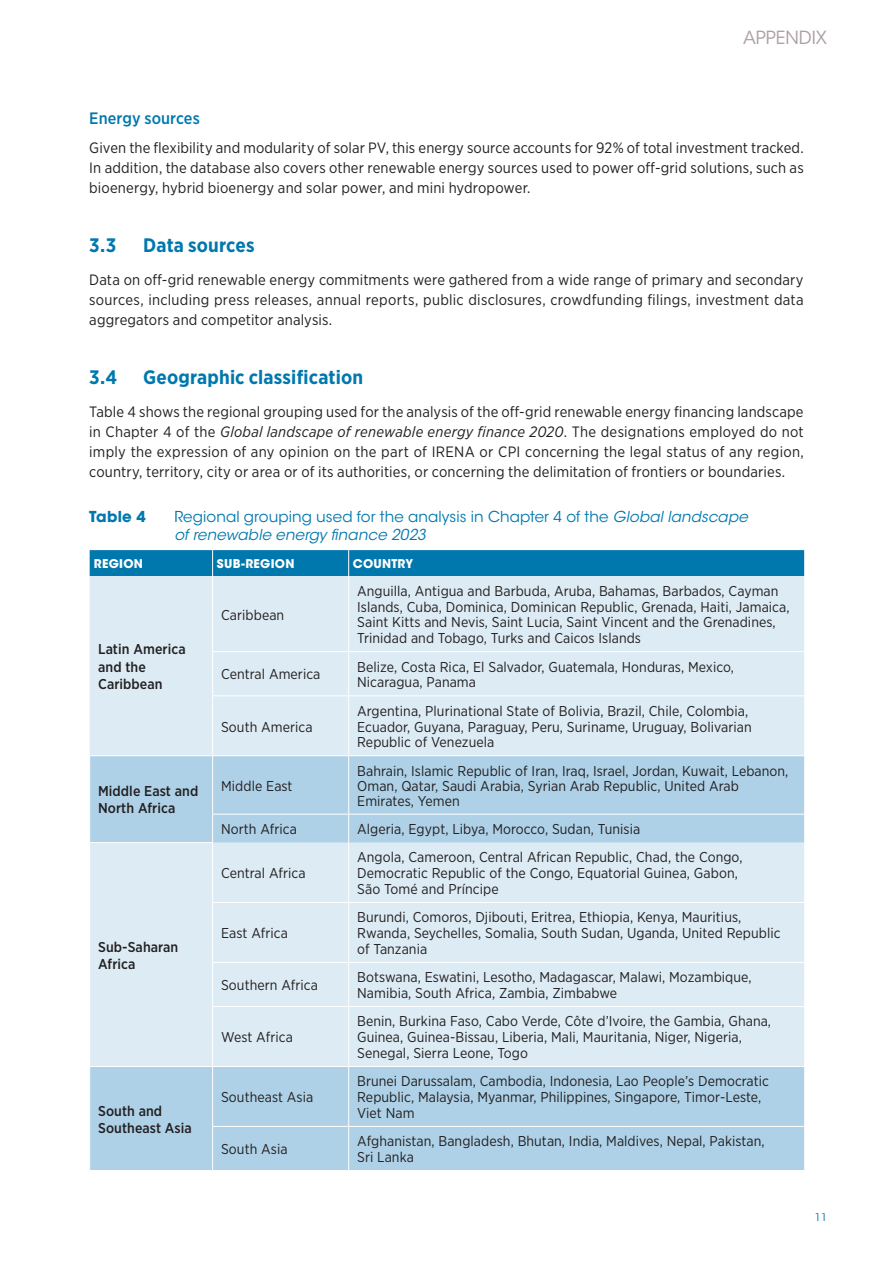
<style>
.page{position:relative;width:893px;height:1263px;background:#fff}
.page>*{position:absolute;margin:0;border:0;box-sizing:border-box;transform-origin:0 0}
.Body{font:700 19.5px "Gotham Narrow";letter-spacing:.005em;color:#0078ae}
.t1{font:18px "ITC Avant Garde Std";color:#aea0a8}
.Body-2{font:500 16.5px "Gotham Narrow";letter-spacing:.005em;color:#0078ae}
.Body-3{font:15px/20.2px "Gotham Narrow";letter-spacing:.01em;color:#231f20;text-align:justify}
.Figurtop{font:15px/18px "ITC Avant Garde Std";letter-spacing:.005em;color:#0078ae}
.Figurtop-2{font:700 15px "ITC Avant Garde Std";letter-spacing:.015em;color:#0078ae}
.Table{font:14.25px/15.8px "Gotham Narrow";letter-spacing:.005em;color:#231f20}
.Table-2{font:500 14.25px/17.1px "Gotham Narrow";letter-spacing:.005em;color:#231f20}
.Table_Head{font:700 12px "ITC Avant Garde Std";letter-spacing:.02em;color:#fff}
.t2{font:10.5px "ITC Avant Garde Std";color:#0e78af}
.s1{font-style:italic}
</style>
<div class="page">
<div style="left:90px;top:576px;width:714px;height:179px;background:#dcebf4"></div>
<svg style="left:90px;top:756px;width:714px;height:414px;fill:#dcebf4"></svg>
<div style="left:90px;top:550px;width:715px;height:26px;background:#0078ae"></div>
<hr style="left:212px;top:576px;width:1px;height:75px;background:#fff">
<hr style="left:348px;top:576px;width:1px;height:75px;background:#fff">
<hr style="left:212px;top:652px;width:1px;height:43px;background:#fff">
<hr style="left:348px;top:652px;width:1px;height:43px;background:#fff">
<hr style="left:89px;top:842px;width:124px;height:1px;background:#fff">
<hr style="left:212px;top:651px;width:137px;height:1px;background:#fff">
<hr style="left:349px;top:651px;width:456px;height:1px;background:#fff">
<hr style="left:212px;top:695px;width:137px;height:1px;background:#fff">
<hr style="left:212px;top:696px;width:1px;height:59px;background:#fff">
<hr style="left:349px;top:695px;width:456px;height:1px;background:#fff">
<hr style="left:348px;top:696px;width:1px;height:59px;background:#fff">
<hr style="left:212px;top:756px;width:1px;height:58px;background:#fff">
<hr style="left:348px;top:756px;width:1px;height:58px;background:#fff">
<hr style="left:212px;top:814px;width:137px;height:1px;background:#fff">
<svg style="left:212px;top:814px;width:1px;height:28px"></svg>
<hr style="left:349px;top:814px;width:456px;height:1px;background:#fff">
<svg style="left:348px;top:814px;width:1px;height:28px"></svg>
<svg style="left:804px;top:814px;width:1px;height:28px"></svg>
<hr style="left:212px;top:1126px;width:137px;height:1px;background:#fff">
<hr style="left:349px;top:1126px;width:456px;height:1px;background:#fff">
<hr style="left:89px;top:1066px;width:124px;height:1px;background:#fff">
<hr style="left:212px;top:1067px;width:1px;height:59px;background:#fff">
<hr style="left:348px;top:1067px;width:1px;height:59px;background:#fff">
<hr style="left:212px;top:1127px;width:1px;height:43px;background:#fff">
<hr style="left:348px;top:1127px;width:1px;height:43px;background:#fff">
<hr style="left:212px;top:843px;width:1px;height:59px;background:#fff">
<hr style="left:348px;top:842px;width:1px;height:60px;background:#fff">
<hr style="left:212px;top:903px;width:1px;height:59px;background:#fff">
<hr style="left:348px;top:903px;width:1px;height:59px;background:#fff">
<hr style="left:212px;top:963px;width:1px;height:43px;background:#fff">
<hr style="left:348px;top:963px;width:1px;height:43px;background:#fff">
<hr style="left:212px;top:1007px;width:1px;height:59px;background:#fff">
<hr style="left:348px;top:1007px;width:1px;height:59px;background:#fff">
<hr style="left:212px;top:902px;width:137px;height:1px;background:#fff">
<hr style="left:349px;top:902px;width:456px;height:1px;background:#fff">
<hr style="left:212px;top:962px;width:137px;height:1px;background:#fff">
<hr style="left:349px;top:962px;width:456px;height:1px;background:#fff">
<hr style="left:212px;top:1006px;width:137px;height:1px;background:#fff">
<hr style="left:349px;top:1006px;width:456px;height:1px;background:#fff">
<hr style="left:213px;top:1066px;width:136px;height:1px;background:#fff">
<hr style="left:349px;top:1066px;width:456px;height:1px;background:#fff">
<p class="t1" style="left:743px;top:27px;width:86px">APPENDIX</p>
<p class="Body-2" style="left:89px;top:107px;width:112px">Energy sources</p>
<p class="Body-3" style="left:89px;top:137px;width:716px">Given the flexibility and modularity of solar PV, this energy source accounts for 92% of total investment tracked.<br>In addition, the database also covers other renewable energy sources used to power off-grid solutions, such as bioenergy, hybrid bioenergy and solar power, and mini hydropower.</p>
<p class="Body" style="left:89px;top:232px;width:29px">3.3</p>
<p class="Body" style="left:143px;top:232px;width:113px">Data sources</p>
<p class="Body-3" style="left:89px;top:269px;width:716px">Data on off-grid renewable energy commitments were gathered from a wide range of primary and secondary sources, including press releases, annual reports, public disclosures, crowdfunding filings, investment data aggregators and competitor analysis.</p>
<p class="Body" style="left:89px;top:364px;width:29px">3.4</p>
<p class="Body" style="left:143px;top:364px;width:221px">Geographic classification</p>
<p class="Body-3" style="left:89px;top:401px;width:716px">Table 4 shows the regional grouping used for the analysis of the off-grid renewable energy financing landscape in Chapter 4 of the <span class="s1">Global landscape of renewable energy finance 2020</span>. The designations employed do not imply the expression of any opinion on the part of IRENA or CPI concerning the legal status of any region, country, territory, city or area or of its authorities, or concerning the delimitation of frontiers or boundaries.</p>
<p class="Figurtop-2" style="left:89px;top:507px;width:58px">Table 4</p>
<p class="Figurtop" style="left:174px;top:508px;width:575px">Regional grouping used for the analysis in Chapter 4 of the <span class="s1">Global landscape of renewable energy finance 2023</span></p>
<p class="Table_Head" style="left:94px;top:555px;width:51px">REGION</p>
<p class="Table_Head" style="left:217px;top:555px;width:79px">SUB-REGION</p>
<p class="Table_Head" style="left:353px;top:555px;width:62px">COUNTRY</p>
<p class="Table-2" style="left:98px;top:641px;width:89px">Latin America and the<br>Caribbean</p>
<p class="Table-2" style="left:98px;top:782px;width:102px">Middle East and<br>North Africa</p>
<p class="Table-2" style="left:98px;top:938px;width:82px">Sub-Saharan<br>Africa</p>
<p class="Table-2" style="left:98px;top:1102px;width:95px">South and<br>Southeast Asia</p>
<p class="Table" style="left:221px;top:606px;width:65px">Caribbean</p>
<p class="Table" style="left:357px;top:583px;width:434px">Anguilla, Antigua and Barbuda, Aruba, Bahamas, Barbados, Cayman Islands, Cuba, Dominica, Dominican Republic, Grenada, Haiti, Jamaica, Saint Kitts and Nevis, Saint Lucia, Saint Vincent and the Grenadines, Trinidad and Tobago, Turks and Caicos Islands</p>
<p class="Table" style="left:221px;top:666px;width:101px">Central America</p>
<p class="Table" style="left:357px;top:658px;width:378px">Belize, Costa Rica, El Salvador, Guatemala, Honduras, Mexico,<br>Nicaragua, Panama</p>
<p class="Table" style="left:221px;top:718px;width:93px">South America</p>
<p class="Table" style="left:357px;top:702px;width:396px">Argentina, Plurinational State of Bolivia, Brazil, Chile, Colombia,<br>Ecuador, Guyana, Paraguay, Peru, Suriname, Uruguay, Bolivarian<br>Republic of Venezuela</p>
<p class="Table" style="left:221px;top:777px;width:73px">Middle East</p>
<p class="Table" style="left:357px;top:763px;width:433px;line-height:15px">Bahrain, Islamic Republic of Iran, Iraq, Israel, Jordan, Kuwait, Lebanon,<br>Oman, Qatar, Saudi Arabia, Syrian Arab Republic, United Arab<br>Emirates, Yemen</p>
<p class="Table" style="left:221px;top:821px;width:77px">North Africa</p>
<p class="Table" style="left:357px;top:821px;width:285px">Algeria, Egypt, Libya, Morocco, Sudan, Tunisia</p>
<p class="Table" style="left:221px;top:865px;width:86px">Central Africa</p>
<p class="Table" style="left:221px;top:925px;width:68px">East Africa</p>
<p class="Table" style="left:357px;top:849px;width:387px">Angola, Cameroon, Central African Republic, Chad, the Congo,<br>Democratic Republic of the Congo, Equatorial Guinea, Gabon,<br>São Tomé and Príncipe</p>
<p class="Table" style="left:357px;top:909px;width:425px">Burundi, Comoros, Djibouti, Eritrea, Ethiopia, Kenya, Mauritius,<br>Rwanda, Seychelles, Somalia, South Sudan, Uganda, United Republic of Tanzania</p>
<p class="Table" style="left:221px;top:977px;width:98px">Southern Africa</p>
<p class="Table" style="left:357px;top:969px;width:396px">Botswana, Eswatini, Lesotho, Madagascar, Malawi, Mozambique,<br>Namibia, South Africa, Zambia, Zimbabwe</p>
<p class="Table" style="left:221px;top:1029px;width:73px">West Africa</p>
<p class="Table" style="left:357px;top:1013px;width:415px">Benin, Burkina Faso, Cabo Verde, Côte d’Ivoire, the Gambia, Ghana,<br>Guinea, Guinea-Bissau, Liberia, Mali, Mauritania, Niger, Nigeria,<br>Senegal, Sierra Leone, Togo</p>
<p class="Table" style="left:221px;top:1089px;width:94px">Southeast Asia</p>
<p class="Table" style="left:357px;top:1073px;width:413px">Brunei Darussalam, Cambodia, Indonesia, Lao People’s Democratic<br>Republic, Malaysia, Myanmar, Philippines, Singapore, Timor-Leste,<br>Viet Nam</p>
<p class="Table" style="left:221px;top:1141px;width:68px">South Asia</p>
<p class="Table" style="left:357px;top:1133px;width:409px">Afghanistan, Bangladesh, Bhutan, India, Maldives, Nepal, Pakistan,<br>Sri Lanka</p>
<p class="t2" style="left:815px;top:1211px;width:14px">11</p>
</div>
